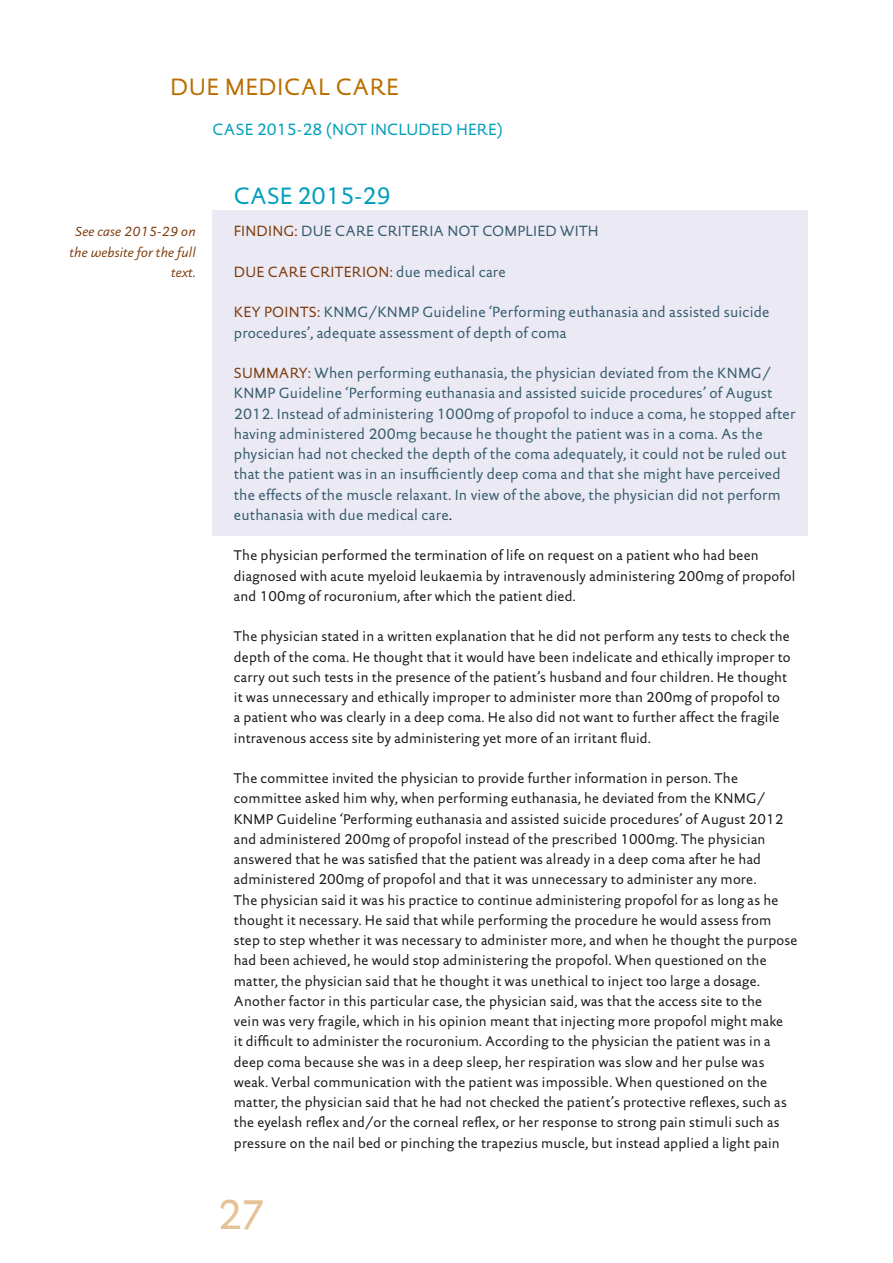
<style>
.page{position:relative;width:893px;height:1263px;background:#fff}
.page>*{position:absolute;margin:0;border:0;box-sizing:border-box;transform-origin:0 0}
.t1{font:42px "DTL Documenta Sans TOT";color:#e6c297}
.t2{font:24px "DTL Documenta Sans TOT";letter-spacing:.02em;color:#ba6f02}
.t3{font:24px "DTL Documenta Sans TOT";color:#009fbb}
.t4{font:16.5px "DTL Documenta Sans TOT";letter-spacing:.01em;color:#009fbb}
.t5{font:15px/20.2px "DTL Documenta Sans TOT";letter-spacing:.015em;color:#365c6d}
.t6{font:15px "DTL Documenta Sans TOT";letter-spacing:.015em;color:#7d3b0c}
.t7{font:14.25px/20.2px "DTL Documenta Sans TOT";letter-spacing:.015em;color:#1a171c}
.t8{font:italic 13.5px/20.2px "DTL Documenta Sans TOT";letter-spacing:.015em;color:#7d3b0c;text-align:right}
.s1{color:#7d3b0c}
.s2{color:#365c6d}
.s3{color:#1a171c}
</style>
<div class="page">
<div style="left:213px;top:210px;width:595px;height:326px;background:#eae9f4"></div>
<h2 class="t2" style="left:170px;top:72px;width:230px">DUE MEDICAL CARE</h2>
<p class="t4" style="left:213px;top:119px;width:292px">CASE 2015-28 (NOT INCLUDED HERE)</p>
<p class="t8" style="left:70px;top:221px;width:128px">See case 2015-29 on the website for the full text.</p>
<h2 class="t3" style="left:234px;top:181px;width:158px">CASE 2015-29</h2>
<p class="t5" style="left:234px;top:221px;width:366px"><span class="s1">FINDING:</span> DUE CARE CRITERIA NOT COMPLIED WITH</p>
<p class="t6" style="left:234px;top:262px;width:274px">DUE CARE CRITERION: <span class="s2">due medical care</span></p>
<p class="t5" style="left:234px;top:302px;width:537px"><span class="s1">KEY POINTS:</span> KNMG/KNMP Guideline ‘Performing euthanasia and assisted suicide procedures’, adequate assessment of depth of coma</p>
<p class="t5" style="left:234px;top:363px;width:563px"><span class="s1">SUMMARY:</span> When performing euthanasia, the physician deviated from the KNMG/ KNMP Guideline ‘Performing euthanasia and assisted suicide procedures’ of August 2012. Instead of administering 1000mg of propofol to induce a coma, he stopped after having administered 200mg because he thought the patient was in a coma. As the physician had not checked the depth of the coma adequately, it could not be ruled out that the patient was in an insufficiently deep coma and that she might have perceived the effects of the muscle relaxant. In view of the above, the physician did not perform euthanasia with due medical care<span class="s3">.</span></p>
<p class="t7" style="left:234px;top:545px;width:563px">The physician performed the termination of life on request on a patient who had been diagnosed with acute myeloid leukaemia by intravenously administering 200mg of propofol and 100mg of rocuronium, after which the patient died.</p>
<p class="t7" style="left:234px;top:626px;width:558px">The physician stated in a written explanation that he did not perform any tests to check the depth of the coma. He thought that it would have been indelicate and ethically improper to carry out such tests in the presence of the patient’s husband and four children. He thought it was unnecessary and ethically improper to administer more than 200mg of propofol to<br>a patient who was clearly in a deep coma. He also did not want to further affect the fragile intravenous access site by administering yet more of an irritant fluid.</p>
<p class="t7" style="left:234px;top:768px;width:565px">The committee invited the physician to provide further information in person. The committee asked him why, when performing euthanasia, he deviated from the KNMG/ KNMP Guideline ‘Performing euthanasia and assisted suicide procedures’ of August 2012 and administered 200mg of propofol instead of the prescribed 1000mg. The physician answered that he was satisfied that the patient was already in a deep coma after he had administered 200mg of propofol and that it was unnecessary to administer any more.<br>The physician said it was his practice to continue administering propofol for as long as he thought it necessary. He said that while performing the procedure he would assess from step to step whether it was necessary to administer more, and when he thought the purpose had been achieved, he would stop administering the propofol. When questioned on the matter, the physician said that he thought it was unethical to inject too large a dosage.<br>Another factor in this particular case, the physician said, was that the access site to the<br>vein was very fragile, which in his opinion meant that injecting more propofol might make<br>it difficult to administer the rocuronium. According to the physician the patient was in a deep coma because she was in a deep sleep, her respiration was slow and her pulse was weak. Verbal communication with the patient was impossible. When questioned on the matter, the physician said that he had not checked the patient’s protective reflexes, such as the eyelash reflex and/or the corneal reflex, or her response to strong pain stimuli such as pressure on the nail bed or pinching the trapezius muscle, but instead applied a light pain</p>
<h1 class="t1" style="left:217px;top:1189px;width:50px">27</h1>
</div>
